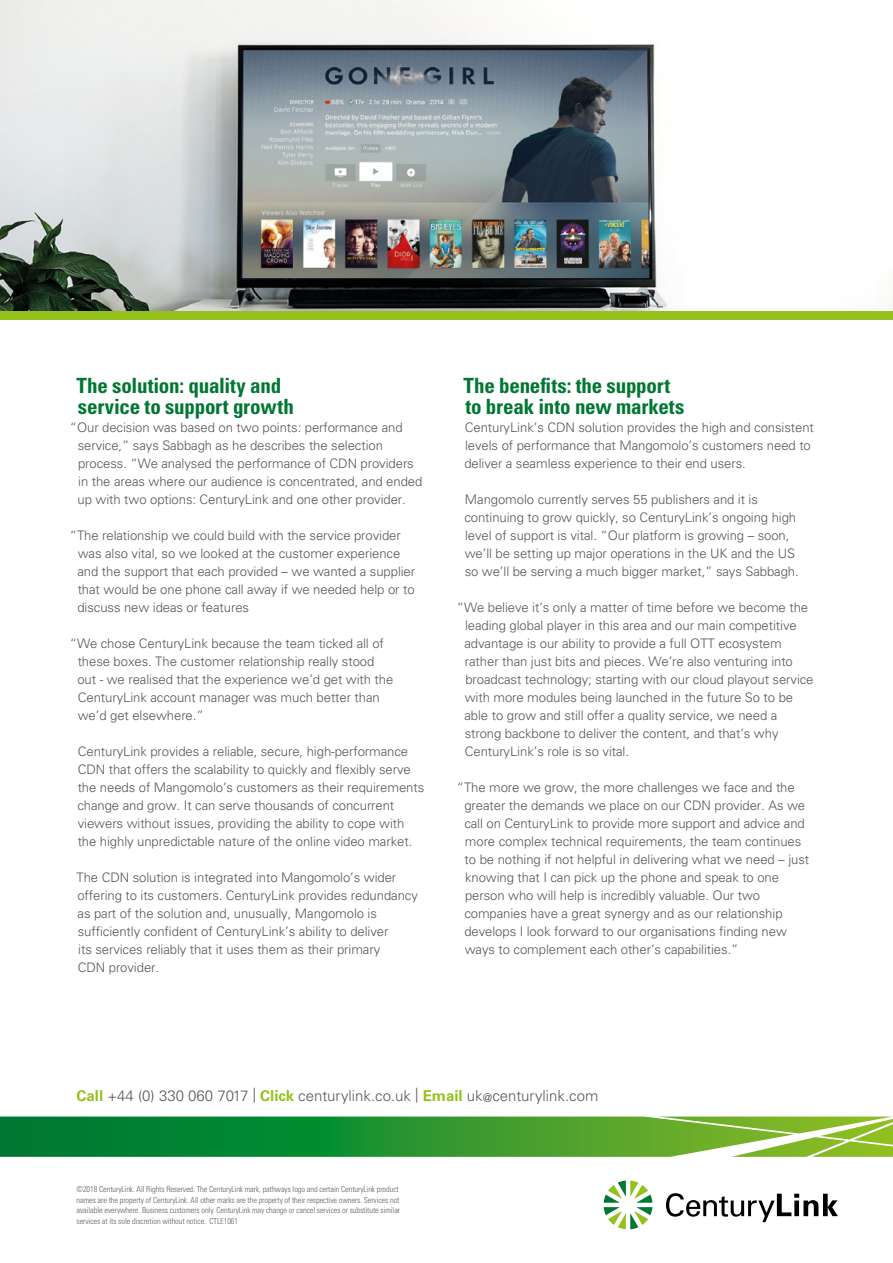
<style>
.page{position:relative;width:893px;height:1263px;background:#fff}
.page>*{position:absolute;margin:0;border:0;box-sizing:border-box;transform-origin:0 0}
.t1{font:700 condensed 21px/21px "Univers LT Std";letter-spacing:-.01em;color:#007732}
.t2{font:300 15px "Univers LT Std";color:#575756}
.t3{font:300 13.2px/18px "Univers LT Std";letter-spacing:-.005em;color:#575756}
.t4{font:300 condensed 8.25px/10.5px "Univers LT Std";letter-spacing:-.01em;color:#5f6169}
.s1{font-weight:700;color:#95c11f}
.s2{font-size:12px}
</style>
<div class="page">
<svg style="left:0;top:1116px;width:893px;height:41px;background:#419e3c"></svg>
<svg style="left:604px;top:1180px;width:48px;height:49px"></svg>
<svg style="left:666px;top:1193px;width:172px;height:29px"></svg>
<img style="left:0;top:0;width:893px;height:311px">
<div style="left:0;top:311px;width:893px;height:9px;background:#95c11f"></div>
<h1 class="t1" style="left:77px;top:375px;width:219px">The solution: quality and service to support growth</h1>
<p class="t3" style="left:78px;top:418px;width:346px;text-indent:-8px">“Our decision was based on two points: performance and service,” says Sabbagh as he describes the selection process. “We analysed the performance of CDN providers in the areas where our audience is concentrated, and ended up with two options: CenturyLink and one other provider.</p>
<p class="t3" style="left:77px;top:526px;width:339px;text-indent:-8px">“The relationship we could build with the service provider was also vital, so we looked at the customer experience and the support that each provided – we wanted a supplier that would be one phone call away if we needed help or to discuss new ideas or features</p>
<p class="t3" style="left:77px;top:634px;width:317px;text-indent:-8px">“We chose CenturyLink because the team ticked all of these boxes. The customer relationship really stood out - we realised that the experience we’d get with the CenturyLink account manager was much better than we’d get elsewhere.”</p>
<p class="t3" style="left:77px;top:742px;width:348px">CenturyLink provides a reliable, secure, high-performance CDN that offers the scalability to quickly and flexibly serve the needs of Mangomolo’s customers as their requirements change and grow. It can serve thousands of concurrent viewers without issues, providing the ability to cope with the highly unpredictable nature of the online video market.</p>
<p class="t3" style="left:77px;top:868px;width:343px">The CDN solution is integrated into Mangomolo’s wider offering to its customers. CenturyLink provides redundancy as part of the solution and, unusually, Mangomolo is sufficiently confident of CenturyLink’s ability to deliver<br>its services reliably that it uses them as their primary<br>CDN provider.</p>
<h1 class="t1" style="left:463px;top:375px;width:222px">The benefits: the support to break into new markets</h1>
<p class="t3" style="left:464px;top:418px;width:351px">CenturyLink’s CDN solution provides the high and consistent levels of performance that Mangomolo’s customers need to deliver a seamless experience to their end users.</p>
<p class="t3" style="left:464px;top:490px;width:336px">Mangomolo currently serves 55 publishers and it is continuing to grow quickly, so CenturyLink’s ongoing high level of support is vital. “Our platform is growing – soon, we’ll be setting up major operations in the UK and the US so we’ll be serving a much bigger market,” says Sabbagh.</p>
<p class="t3" style="left:464px;top:598px;width:351px;text-indent:-8px">“We believe it’s only a matter of time before we become the leading global player in this area and our main competitive advantage is our ability to provide a full OTT ecosystem rather than just bits and pieces. We’re also venturing into broadcast technology; starting with our cloud playout service with more modules being launched in the future So to be able to grow and still offer a quality service, we need a strong backbone to deliver the content, and that’s why CenturyLink’s role is so vital.</p>
<p class="t3" style="left:464px;top:778px;width:346px;text-indent:-8px">“The more we grow, the more challenges we face and the greater the demands we place on our CDN provider. As we call on CenturyLink to provide more support and advice and more complex technical requirements, the team continues to be nothing if not helpful in delivering what we need – just knowing that I can pick up the phone and speak to one person who will help is incredibly valuable. Our two companies have a great synergy and as our relationship develops I look forward to our organisations finding new ways to complement each other’s capabilities.”</p>
<p class="t2" style="left:77px;top:1086px;width:523px"><span class="s1">Call</span> +44 (0) 330 060 7017 | <span class="s1">Click</span> centurylink.co.uk | <span class="s1">Email</span> uk<span class="s2">@</span>centurylink.com</p>
<p class="t4" style="left:77px;top:1184px;width:325px">©2018 CenturyLink. All Rights Reserved. The CenturyLink mark, pathways logo and certain CenturyLink product names are the property of CenturyLink. All other marks are the property of their respective owners. Services not available everywhere. Business customers only. CenturyLink may change or cancel services or substitute similar services at its sole discretion without notice. CTLE1061</p>
</div>
